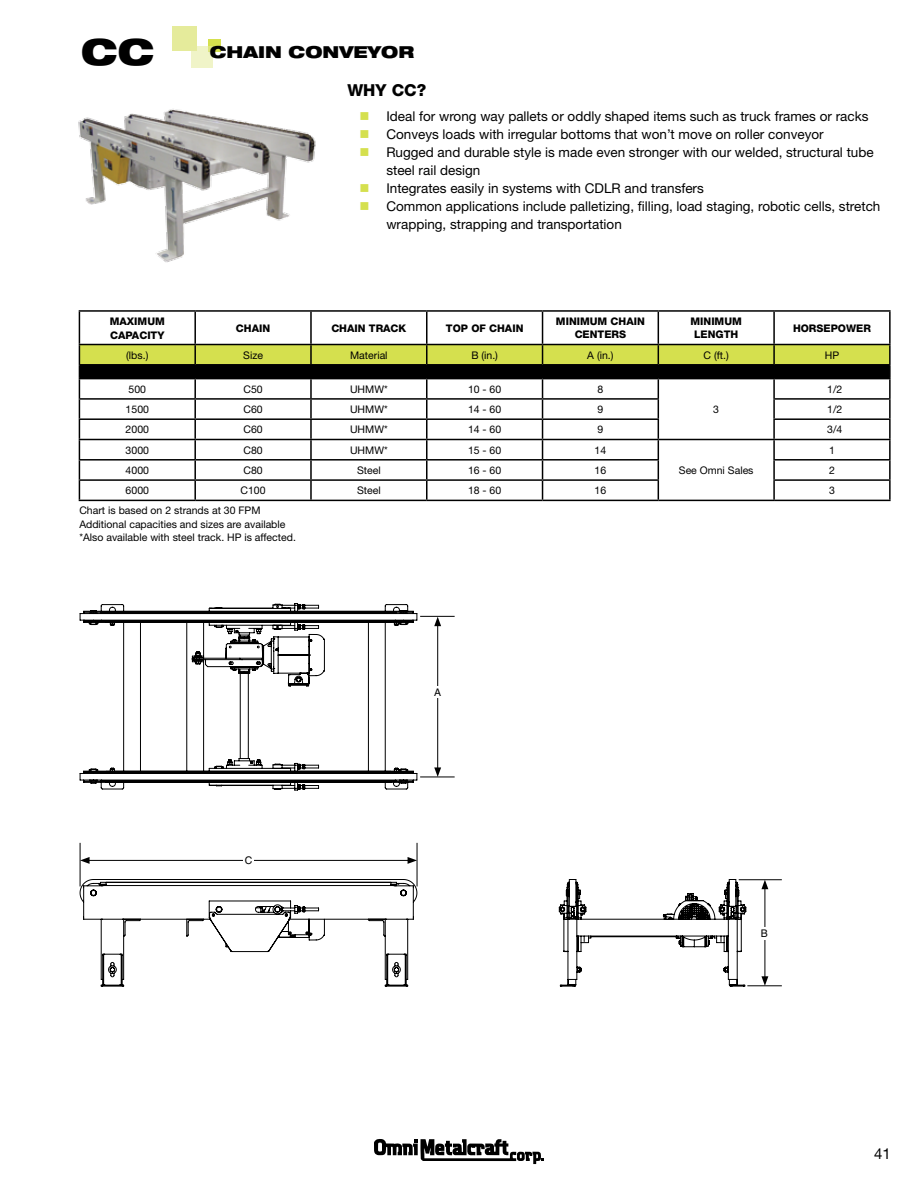
<style>
.page{position:relative;width:918px;height:1188px;background:#fff}
.page>*{position:absolute;margin:0;border:0;box-sizing:border-box;transform-origin:0 0}
.t1{font:900 expanded 36px "Helvetica Neue";color:#000}
.t2{font:900 expanded 16.5px "Helvetica Neue";color:#000}
.t3{font:800 16.5px "Helvetica Neue";color:#000}
.t4{font:15px "Helvetica Neue";color:#000}
.t5{font:13.5px/18px "Helvetica Neue";color:#000}
.t6{font:10.5px/13.5px "Helvetica Neue";color:#000}
.t7{font:800 10.5px/13.5px "Helvetica Neue";color:#000;text-align:center}
.t8{font:10.5px "Helvetica";color:#000}
.s1{color:#d5e04e}
</style>
<div class="page">
<svg style="left:374px;top:1139px;width:170px;height:25px"></svg>
<div style="left:208px;top:39px;width:12px;height:12px;background:#d5e04e"></div>
<div style="left:172px;top:26px;width:25px;height:25px;background:#e5eb9b"></div>
<svg style="left:192px;top:47px;width:21px;height:21px"></svg>
<img style="left:78px;top:109px;width:238px;height:154px">
<hr style="left:437px;top:624px;width:1px;height:146px;background:#000">
<svg style="left:434px;top:617px;width:7px;height:9px"></svg>
<svg style="left:434px;top:767px;width:7px;height:10px"></svg>
<hr style="left:420px;top:616px;width:35px;height:1px;background:#000">
<hr style="left:420px;top:777px;width:35px;height:1px;background:#000">
<div style="left:434px;top:686px;width:10px;height:12px;background:#fff"></div>
<hr style="left:79px;top:312px;width:1px;height:32px;background:#000">
<hr style="left:79px;top:310px;width:116px;height:2px;background:#000">
<hr style="left:194px;top:312px;width:2px;height:32px;background:#000">
<hr style="left:195px;top:310px;width:116px;height:2px;background:#000">
<hr style="left:310px;top:312px;width:2px;height:32px;background:#000">
<hr style="left:311px;top:310px;width:116px;height:2px;background:#000">
<hr style="left:426px;top:312px;width:2px;height:32px;background:#000">
<hr style="left:427px;top:310px;width:116px;height:2px;background:#000">
<hr style="left:542px;top:312px;width:1px;height:32px;background:#000">
<hr style="left:543px;top:310px;width:115px;height:2px;background:#000">
<hr style="left:658px;top:312px;width:1px;height:32px;background:#000">
<hr style="left:658px;top:310px;width:116px;height:2px;background:#000">
<hr style="left:773px;top:312px;width:2px;height:32px;background:#000">
<hr style="left:774px;top:310px;width:117px;height:2px;background:#000">
<hr style="left:889px;top:312px;width:2px;height:32px;background:#000">
<hr style="left:79px;top:344px;width:116px;height:1px;background:#000">
<hr style="left:195px;top:344px;width:116px;height:1px;background:#000">
<hr style="left:311px;top:344px;width:116px;height:1px;background:#000">
<hr style="left:427px;top:344px;width:116px;height:1px;background:#000">
<hr style="left:543px;top:344px;width:115px;height:1px;background:#000">
<hr style="left:658px;top:344px;width:116px;height:1px;background:#000">
<hr style="left:774px;top:344px;width:117px;height:1px;background:#000">
<hr style="left:79px;top:500px;width:116px;height:1px;background:#000">
<hr style="left:195px;top:500px;width:116px;height:1px;background:#000">
<hr style="left:311px;top:500px;width:116px;height:1px;background:#000">
<hr style="left:427px;top:500px;width:116px;height:1px;background:#000">
<hr style="left:543px;top:500px;width:115px;height:1px;background:#000">
<hr style="left:658px;top:500px;width:116px;height:1px;background:#000">
<svg style="left:79px;top:345px;width:812px;height:155px"></svg>
<hr style="left:773px;top:418px;width:118px;height:2px;background:#000">
<hr style="left:774px;top:439px;width:117px;height:1px;background:#000">
<hr style="left:773px;top:459px;width:118px;height:2px;background:#000">
<hr style="left:773px;top:479px;width:118px;height:2px;background:#000">
<hr style="left:774px;top:500px;width:117px;height:1px;background:#000">
<svg style="left:80px;top:603px;width:344px;height:188px"></svg>
<svg style="left:558px;top:879px;width:188px;height:107px"></svg>
<svg style="left:80px;top:870px;width:338px;height:116px"></svg>
<hr style="left:87px;top:860px;width:323px;height:1px;background:#000">
<svg style="left:408px;top:857px;width:9px;height:7px"></svg>
<svg style="left:81px;top:857px;width:9px;height:7px"></svg>
<hr style="left:80px;top:843px;width:1px;height:43px;background:#000">
<div style="left:243px;top:854px;width:11px;height:12px;background:#fff"></div>
<hr style="left:417px;top:843px;width:1px;height:43px;background:#000">
<hr style="left:765px;top:887px;width:1px;height:92px;background:#000">
<svg style="left:761px;top:880px;width:7px;height:9px"></svg>
<svg style="left:761px;top:976px;width:7px;height:9px"></svg>
<hr style="left:739px;top:879px;width:43px;height:1px;background:#000">
<hr style="left:747px;top:985px;width:35px;height:1px;background:#000">
<div style="left:761px;top:927px;width:9px;height:12px;background:#fff"></div>
<h1 class="t1" style="left:81px;top:28px;width:37px">CC</h1>
<p class="t2" style="left:210px;top:41px;width:205px">CHAIN CONVEYOR</p>
<p class="t3" style="left:347px;top:80px;width:80px">Why CC?</p>
<p class="t5" style="left:359px;top:107px;width:511px"><span class="s1">■</span> Ideal for wrong way pallets or oddly shaped items such as truck frames or racks</p>
<p class="t5" style="left:359px;top:125px;width:466px"><span class="s1">■</span> Conveys loads with irregular bottoms that won’t move on roller conveyor</p>
<p class="t5" style="left:386px;top:143px;width:489px;text-indent:-27px"><span class="s1">■</span> Rugged and durable style is made even stronger with our welded, structural tube steel rail design</p>
<p class="t5" style="left:359px;top:179px;width:346px"><span class="s1">■</span> Integrates easily in systems with CDLR and transfers</p>
<p class="t5" style="left:386px;top:197px;width:496px;text-indent:-27px"><span class="s1">■</span> Common applications include palletizing, filling, load staging, robotic cells, stretch wrapping, strapping and transportation</p>
<p class="t7" style="left:110px;top:314px;width:57px;text-align:left">MAXIMUM<br>CAPACITY</p>
<p class="t7" style="left:236px;top:321px;width:30px">CHAIN</p>
<p class="t7" style="left:331px;top:321px;width:77px">CHAIN TRACK</p>
<p class="t7" style="left:446px;top:321px;width:73px">TOP OF CHAIN</p>
<p class="t7" style="left:556px;top:314px;width:84px">MINIMUM CHAIN<br>CENTERS</p>
<p class="t7" style="left:691px;top:314px;width:53px">MINIMUM<br>LENGTH</p>
<p class="t7" style="left:793px;top:321px;width:79px">HORSEPOWER</p>
<p class="t6" style="left:126px;top:348px;width:24px">(lbs.)</p>
<p class="t6" style="left:243px;top:348px;width:21px">Size</p>
<p class="t6" style="left:350px;top:348px;width:39px">Material</p>
<p class="t6" style="left:471px;top:348px;width:28px">B (in.)</p>
<p class="t6" style="left:587px;top:348px;width:28px">A (in.)</p>
<p class="t6" style="left:704px;top:348px;width:27px">C (ft.)</p>
<p class="t6" style="left:825px;top:348px;width:16px">HP</p>
<p class="t6" style="left:129px;top:382px;width:19px">500</p>
<p class="t6" style="left:243px;top:382px;width:21px">C50</p>
<p class="t6" style="left:350px;top:382px;width:39px">UHMW*</p>
<p class="t6" style="left:468px;top:382px;width:35px">10 - 60</p>
<p class="t6" style="left:598px;top:382px;width:7px">8</p>
<p class="t6" style="left:713px;top:403px;width:7px">3</p>
<p class="t6" style="left:827px;top:382px;width:17px">1/2</p>
<p class="t6" style="left:126px;top:403px;width:25px">1500</p>
<p class="t6" style="left:243px;top:403px;width:21px">C60</p>
<p class="t6" style="left:350px;top:403px;width:39px">UHMW*</p>
<p class="t6" style="left:468px;top:403px;width:35px">14 - 60</p>
<p class="t6" style="left:598px;top:403px;width:7px">9</p>
<p class="t6" style="left:827px;top:403px;width:17px">1/2</p>
<p class="t6" style="left:126px;top:423px;width:25px">2000</p>
<p class="t6" style="left:243px;top:423px;width:21px">C60</p>
<p class="t6" style="left:350px;top:423px;width:39px">UHMW*</p>
<p class="t6" style="left:468px;top:423px;width:35px">14 - 60</p>
<p class="t6" style="left:598px;top:423px;width:7px">9</p>
<p class="t6" style="left:827px;top:423px;width:17px">3/4</p>
<p class="t6" style="left:126px;top:443px;width:25px">3000</p>
<p class="t6" style="left:243px;top:443px;width:21px">C80</p>
<p class="t6" style="left:350px;top:443px;width:39px">UHMW*</p>
<p class="t6" style="left:468px;top:443px;width:35px">15 - 60</p>
<p class="t6" style="left:595px;top:443px;width:13px">14</p>
<p class="t6" style="left:679px;top:463px;width:76px">See Omni Sales</p>
<p class="t6" style="left:829px;top:443px;width:7px">1</p>
<p class="t6" style="left:126px;top:463px;width:25px">4000</p>
<p class="t6" style="left:243px;top:463px;width:21px">C80</p>
<p class="t6" style="left:357px;top:463px;width:25px">Steel</p>
<p class="t6" style="left:468px;top:463px;width:35px">16 - 60</p>
<p class="t6" style="left:595px;top:463px;width:13px">16</p>
<p class="t6" style="left:829px;top:463px;width:7px">2</p>
<p class="t6" style="left:126px;top:484px;width:25px">6000</p>
<p class="t6" style="left:241px;top:484px;width:27px">C100</p>
<p class="t6" style="left:357px;top:484px;width:25px">Steel</p>
<p class="t6" style="left:468px;top:484px;width:35px">18 - 60</p>
<p class="t6" style="left:595px;top:484px;width:13px">16</p>
<p class="t6" style="left:829px;top:484px;width:7px">3</p>
<p class="t6" style="left:79px;top:504px;width:218px">Chart is based on 2 strands at 30 FPM<br>Additional capacities and sizes are available *Also available with steel track. HP is affected.</p>
<p class="t8" style="left:245px;top:854px;width:8px">C</p>
<p class="t8" style="left:434px;top:686px;width:8px">A</p>
<p class="t8" style="left:761px;top:927px;width:9px">B</p>
<p class="t4" style="left:874px;top:1145px;width:18px">41</p>
</div>
